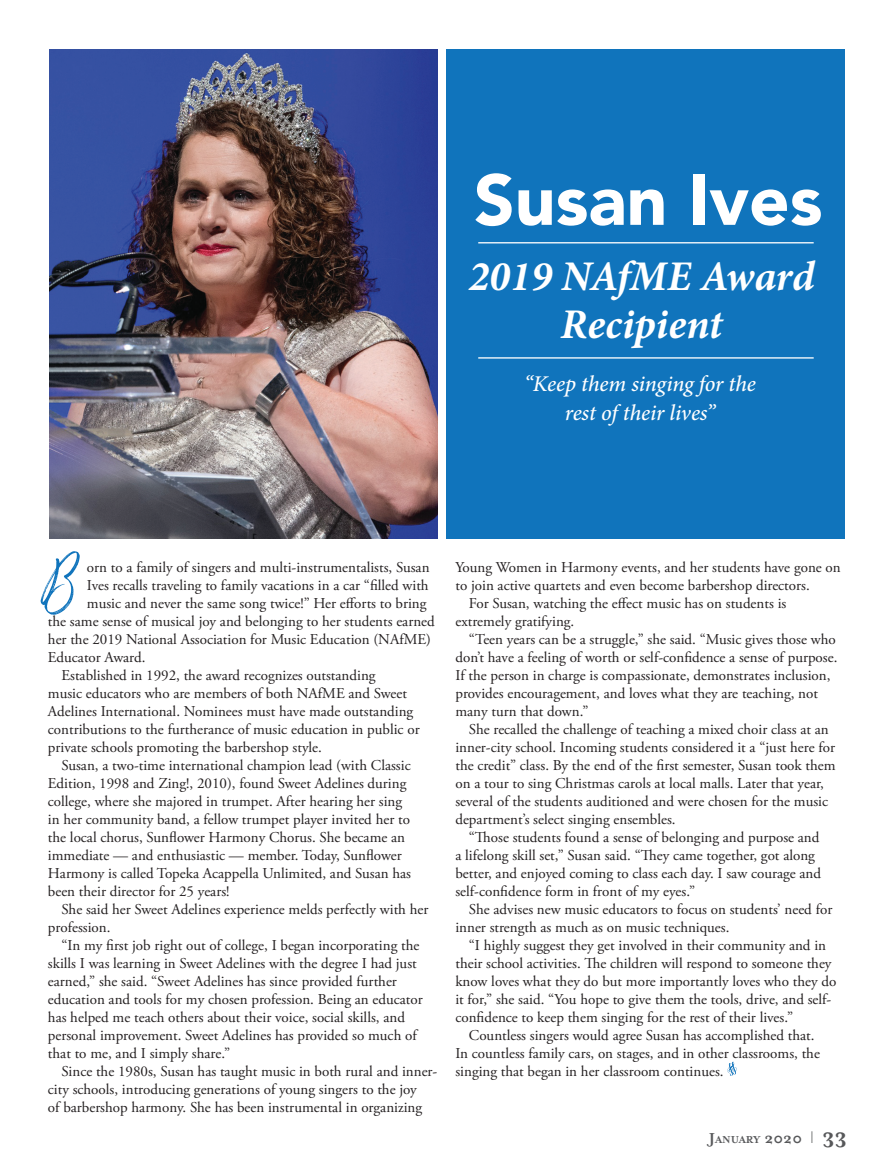
<style>
.page{position:relative;width:896px;height:1166px;background:#fff}
.page>*{position:absolute;margin:0;border:0;box-sizing:border-box;transform-origin:0 0}
.t1{font:900 70.95px "Avenir";color:#fff}
.t2{font:70.65px "Northwell";color:#1074bc}
.t3{font:italic 700 42.3px/47.5px "Minion Pro";color:#fff;text-align:center}
.t4{font:italic 500 22.5px/29.1px "Minion Pro";letter-spacing:-.01em;color:#fff;text-align:center}
.t5{font:15px "Adobe Garamond Pro";color:#231f20}
.t6{font:700 11.55px "Mrs Eaves";letter-spacing:-.015em;color:#57585a}
.s1{font-size:16.5px}
.s2{font-size:24px}
</style>
<div class="page">
<svg style="left:727px;top:1061px;width:10px;height:15px"></svg>
<div style="left:446px;top:50px;width:398px;height:489px;background:#1074bc"></div>
<img style="left:50px;top:50px;width:387px;height:489px">
<hr style="left:478px;top:242px;width:335px;height:1px;background:#fff">
<hr style="left:478px;top:357px;width:335px;height:1px;background:#fff">
<h1 class="t1" style="left:474px;top:139px;width:350px">Susan Ives</h1>
<h3 class="t3" style="left:468px;top:252px;width:348px">2019 NAfME Award<br>Recipient</h3>
<h3 class="t4" style="left:524px;top:369px;width:233px">“Keep them singing for the rest of their lives”</h3>
<h2 class="t2" style="left:48px;top:530px;width:32px">B</h2>
<p class="t5" style="left:87px;top:558px;width:344px">orn to a family of singers and multi-instrumentalists, Susan</p>
<p class="t5" style="left:87px;top:576px;width:343px">Ives recalls traveling to family vacations in a car “filled with</p>
<p class="t5" style="left:87px;top:594px;width:341px">music and never the same song twice!” Her efforts to bring</p>
<p class="t5" style="left:48px;top:612px;width:388px">the same sense of musical joy and belonging to her students earned</p>
<p class="t5" style="left:48px;top:630px;width:384px">her the 2019 National Association for Music Education (NAfME)</p>
<p class="t5" style="left:48px;top:648px;width:99px">Educator Award.</p>
<p class="t5" style="left:61px;top:666px;width:315px">Established in 1992, the award recognizes outstanding</p>
<p class="t5" style="left:48px;top:684px;width:360px">music educators who are members of both NAfME and Sweet</p>
<p class="t5" style="left:48px;top:702px;width:367px">Adelines International. Nominees must have made outstanding</p>
<p class="t5" style="left:48px;top:720px;width:373px">contributions to the furtherance of music education in public or</p>
<p class="t5" style="left:48px;top:738px;width:275px">private schools promoting the barbershop style.</p>
<p class="t5" style="left:61px;top:756px;width:351px">Susan, a two-time international champion lead (with Classic</p>
<p class="t5" style="left:48px;top:774px;width:360px">Edition, 1998 and Zing!, 2010), found Sweet Adelines during</p>
<p class="t5" style="left:48px;top:792px;width:356px">college, where she majored in trumpet. After hearing her sing</p>
<p class="t5" style="left:48px;top:810px;width:363px">in her community band, a fellow trumpet player invited her to</p>
<p class="t5" style="left:48px;top:828px;width:359px">the local chorus, Sunflower Harmony Chorus. She became an</p>
<p class="t5" style="left:48px;top:846px;width:355px">immediate — and enthusiastic — member. Today, Sunflower</p>
<p class="t5" style="left:48px;top:864px;width:365px">Harmony is called Topeka Acappella Unlimited, and Susan has</p>
<p class="t5" style="left:48px;top:882px;width:183px">been their director for 25 years!</p>
<p class="t5" style="left:61px;top:900px;width:368px">She said her Sweet Adelines experience melds perfectly with her</p>
<p class="t5" style="left:48px;top:918px;width:64px">profession.</p>
<p class="t5" style="left:61px;top:936px;width:359px">“In my first job right out of college, I began incorporating the</p>
<p class="t5" style="left:48px;top:954px;width:370px">skills I was learning in Sweet Adelines with the degree I had just</p>
<p class="t5" style="left:48px;top:972px;width:350px">earned,” she said. “Sweet Adelines has since provided further</p>
<p class="t5" style="left:48px;top:990px;width:376px">education and tools for my chosen profession. Being an educator</p>
<p class="t5" style="left:48px;top:1008px;width:358px">has helped me teach others about their voice, social skills, and</p>
<p class="t5" style="left:48px;top:1026px;width:370px">personal improvement. Sweet Adelines has provided so much of</p>
<p class="t5" style="left:48px;top:1044px;width:184px">that to me, and I simply share.”</p>
<p class="t5" style="left:61px;top:1062px;width:377px">Since the 1980s, Susan has taught music in both rural and inner-</p>
<p class="t5" style="left:48px;top:1080px;width:370px">city schools, introducing generations of young singers to the joy</p>
<p class="t5" style="left:48px;top:1098px;width:376px">of barbershop harmony. She has been instrumental in organizing</p>
<p class="t5" style="left:455px;top:558px;width:387px">Young Women in Harmony events, and her students have gone on</p>
<p class="t5" style="left:455px;top:576px;width:356px">to join active quartets and even become barbershop directors.</p>
<p class="t5" style="left:469px;top:594px;width:319px">For Susan, watching the effect music has on students is</p>
<p class="t5" style="left:455px;top:612px;width:120px">extremely gratifying.</p>
<p class="t5" style="left:469px;top:630px;width:368px">“Teen years can be a struggle,” she said. “Music gives those who</p>
<p class="t5" style="left:455px;top:648px;width:383px">don’t have a feeling of worth or self-confidence a sense of purpose.</p>
<p class="t5" style="left:455px;top:666px;width:376px">If the person in charge is compassionate, demonstrates inclusion,</p>
<p class="t5" style="left:455px;top:684px;width:364px">provides encouragement, and loves what they are teaching, not</p>
<p class="t5" style="left:455px;top:702px;width:135px">many turn that down.”</p>
<p class="t5" style="left:469px;top:720px;width:361px">She recalled the challenge of teaching a mixed choir class at an</p>
<p class="t5" style="left:455px;top:738px;width:381px">inner-city school. Incoming students considered it a “just here for</p>
<p class="t5" style="left:455px;top:756px;width:382px">the credit” class. By the end of the first semester, Susan took them</p>
<p class="t5" style="left:455px;top:774px;width:370px">on a tour to sing Christmas carols at local malls. Later that year,</p>
<p class="t5" style="left:455px;top:792px;width:374px">several of the students auditioned and were chosen for the music</p>
<p class="t5" style="left:455px;top:810px;width:222px">department’s select singing ensembles.</p>
<p class="t5" style="left:469px;top:828px;width:352px">“Those students found a sense of belonging and purpose and</p>
<p class="t5" style="left:455px;top:846px;width:361px">a lifelong skill set,” Susan said. “They came together, got along</p>
<p class="t5" style="left:455px;top:864px;width:367px">better, and enjoyed coming to class each day. I saw courage and</p>
<p class="t5" style="left:455px;top:882px;width:241px">self-confidence form in front of my eyes.”</p>
<p class="t5" style="left:469px;top:900px;width:365px">She advises new music educators to focus on students’ need for</p>
<p class="t5" style="left:455px;top:918px;width:275px">inner strength as much as on music techniques.</p>
<p class="t5" style="left:469px;top:936px;width:358px">“I highly suggest they get involved in their community and in</p>
<p class="t5" style="left:455px;top:954px;width:377px">their school activities. The children will respond to someone they</p>
<p class="t5" style="left:455px;top:972px;width:382px">know loves what they do but more importantly loves who they do</p>
<p class="t5" style="left:455px;top:990px;width:377px">it for,” she said. “You hope to give them the tools, drive, and self-</p>
<p class="t5" style="left:455px;top:1008px;width:339px">confidence to keep them singing for the rest of their lives.”</p>
<p class="t5" style="left:469px;top:1026px;width:347px">Countless singers would agree Susan has accomplished that.</p>
<p class="t5" style="left:455px;top:1044px;width:366px">In countless family cars, on stages, and in other classrooms, the</p>
<p class="t5" style="left:455px;top:1062px;width:270px">singing that began in her classroom continues.</p>
<p class="t6" style="left:708px;top:1133px;width:140px"><span class="s1">J</span>anuary <span class="s1">20</span><span class="s1">20 |</span> <span class="s2">33</span></p>
</div>
